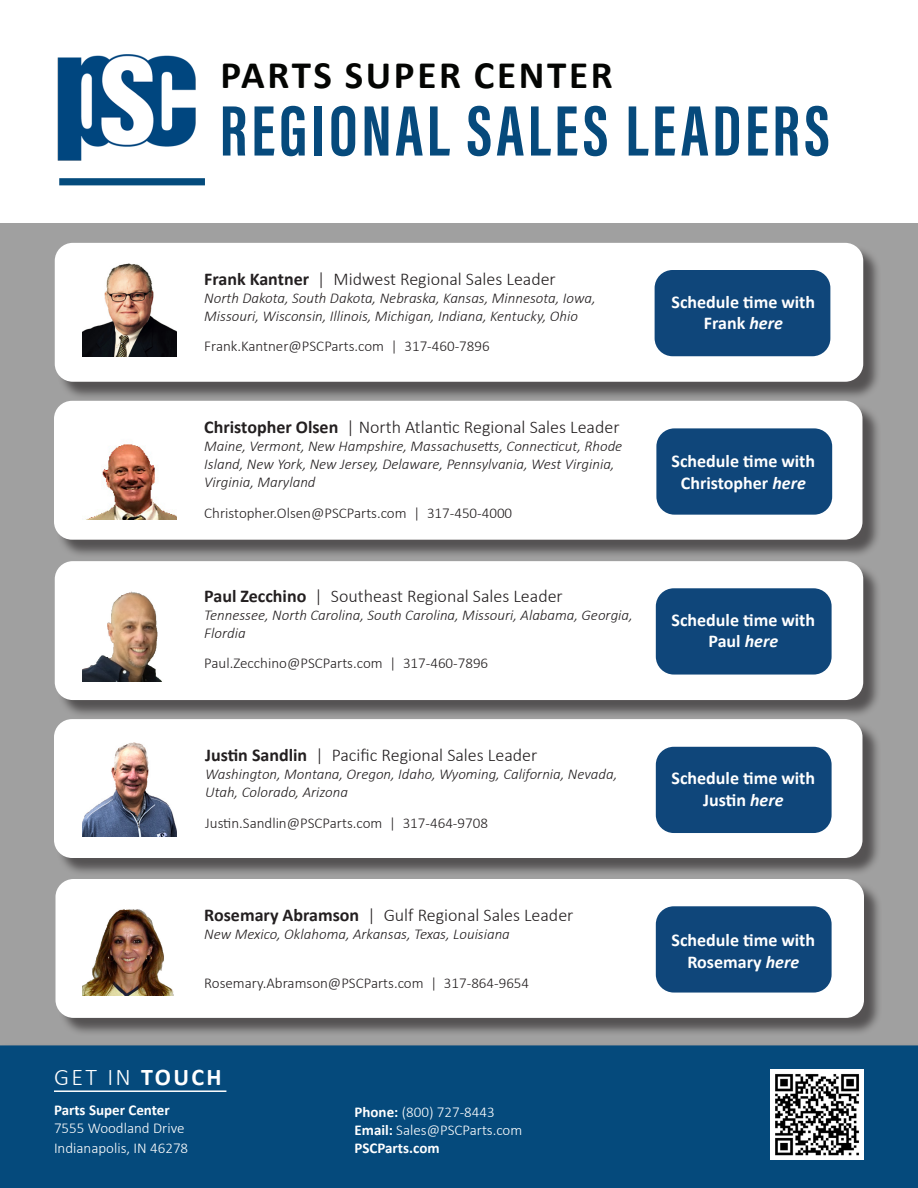
<style>
.page{position:relative;width:918px;height:1188px;background:#fff}
.page>*{position:absolute;margin:0;border:0;box-sizing:border-box;transform-origin:0 0}
.t1{font:73.5px "Acumin Variable Concept";letter-spacing:-.205em;color:#064a7c}
.t2{font:700 39px "Calibri";letter-spacing:.07em;color:#040503}
.t3{font:300 24px "Calibri";color:#fff}
.t4{font:300 18px "Calibri";color:#231f20}
.t5{font:700 18px/21.6px "Calibri";color:#fff;text-align:center}
.t6{font:italic 300 15px/18px "Calibri";color:#231f20}
.t7{font:300 15px "Calibri";color:#231f20}
.t8{font:300 15px "Calibri";color:#fff}
.t9{font:700 15px "Calibri";color:#fff}
.s1{font-weight:700}
.s2{font-style:italic}
</style>
<div class="page">
<div style="left:0;top:223px;width:918px;height:841px;background:#a0a0a0"></div>
<div style="left:1px;top:1046px;width:916px;height:141px;background:#054a7c"></div>
<div style="left:0;top:1045px;width:918px;height:143px;border:2px solid #054a7c"></div>
<hr style="left:54px;top:1090px;width:172px;height:2px;background:#fff">
<img style="left:771px;top:1069px;width:93px;height:91px">
<div style="left:59px;top:178px;width:146px;height:7px;background:#044b7c;border:2px solid #044b7c"></div>
<img style="left:57px;top:54px;width:139px;height:107px">
<div style="left:57px;top:245px;width:825px;height:156px;background:#231f20;opacity:.6"></div>
<div style="left:55px;top:243px;width:808px;height:139px;background:#fff;border-radius:18px"></div>
<div style="left:56px;top:403px;width:825px;height:156px;background:#231f20;opacity:.6"></div>
<div style="left:54px;top:401px;width:808px;height:139px;background:#fff;border-radius:18px"></div>
<div style="left:57px;top:563px;width:825px;height:156px;background:#231f20;opacity:.6"></div>
<div style="left:55px;top:561px;width:808px;height:139px;background:#fff;border-radius:18px"></div>
<div style="left:56px;top:721px;width:825px;height:156px;background:#231f20;opacity:.6"></div>
<div style="left:54px;top:719px;width:808px;height:139px;background:#fff;border-radius:18px"></div>
<div style="left:58px;top:881px;width:825px;height:156px;background:#231f20;opacity:.6"></div>
<div style="left:56px;top:879px;width:808px;height:139px;background:#fff;border-radius:18px"></div>
<div style="left:655px;top:270px;width:175px;height:86px;background:#0f467a;border-radius:18px"></div>
<div style="left:656px;top:428px;width:176px;height:87px;background:#0f467a;border-radius:18px"></div>
<div style="left:656px;top:588px;width:176px;height:87px;background:#0f467a;border-radius:18px"></div>
<div style="left:656px;top:747px;width:176px;height:86px;background:#0f467a;border-radius:18px"></div>
<div style="left:656px;top:906px;width:176px;height:87px;background:#0f467a;border-radius:18px"></div>
<img style="left:83px;top:742px;width:94px;height:94px">
<img style="left:85px;top:444px;width:92px;height:76px">
<img style="left:83px;top:591px;width:79px;height:90px">
<img style="left:83px;top:909px;width:91px;height:87px">
<img style="left:83px;top:263px;width:94px;height:93px">
<p class="t2" style="left:220px;top:48px;width:394px">PARTS SUPER CENTER</p>
<p class="t1" style="left:220px;top:79px;width:630px">REGIONAL SALES LEADERS</p>
<p class="t4" style="left:204px;top:268px;width:353px"><span class="s1">Frank Kantner</span> | Midwest Regional Sales Leader</p>
<p class="t6" style="left:204px;top:289px;width:393px">North Dakota, South Dakota, Nebraska, Kansas, Minnesota, Iowa,<br>Missouri, Wisconsin, Illinois, Michigan, Indiana, Kentucky, Ohio</p>
<p class="t7" style="left:204px;top:337px;width:287px">Frank.Kantner@PSCParts.com | 317-460-7896</p>
<p class="t4" style="left:204px;top:416px;width:417px"><span class="s1">Christopher Olsen</span> | North Atlantic Regional Sales Leader</p>
<p class="t6" style="left:204px;top:437px;width:420px">Maine, Vermont, New Hampshire, Massachusetts, Connecticut, Rhode<br>Island, New York, New Jersey, Delaware, Pennsylvania, West Virginia,<br>Virginia, Maryland</p>
<p class="t7" style="left:204px;top:503px;width:309px">Christopher.Olsen@PSCParts.com | 317-450-4000</p>
<p class="t4" style="left:204px;top:585px;width:360px"><span class="s1">Paul Zecchino</span> | Southeast Regional Sales Leader</p>
<p class="t6" style="left:204px;top:606px;width:430px">Tennessee, North Carolina, South Carolina, Missouri, Alabama, Georgia,<br>Flordia</p>
<p class="t7" style="left:204px;top:654px;width:285px">Paul.Zecchino@PSCParts.com | 317-460-7896</p>
<p class="t4" style="left:205px;top:744px;width:334px"><span class="s1">Justin Sandlin</span> | Pacific Regional Sales Leader</p>
<p class="t6" style="left:205px;top:765px;width:414px">Washington, Montana, Oregon, Idaho, Wyoming, California, Nevada,<br>Utah, Colorado, Arizona</p>
<p class="t7" style="left:205px;top:814px;width:284px">Justin.Sandlin@PSCParts.com | 317-464-9708</p>
<p class="t4" style="left:204px;top:904px;width:371px"><span class="s1">Rosemary Abramson</span> | Gulf Regional Sales Leader</p>
<p class="t6" style="left:204px;top:925px;width:307px">New Mexico, Oklahoma, Arkansas, Texas, Louisiana</p>
<p class="t7" style="left:204px;top:973px;width:326px">Rosemary.Abramson@PSCParts.com | 317-864-9654</p>
<p class="t3" style="left:54px;top:1062px;width:169px">GET IN <span class="s1">TOUCH</span></p>
<p class="t9" style="left:54px;top:1099px;width:117px">Parts Super Center</p>
<p class="t8" style="left:54px;top:1119px;width:132px">7555 Woodland Drive</p>
<p class="t8" style="left:54px;top:1139px;width:136px">Indianapolis, IN 46278</p>
<p class="t8" style="left:355px;top:1102px;width:142px"><span class="s1">Phone:</span> (800) 727-8443</p>
<p class="t8" style="left:355px;top:1120px;width:169px"><span class="s1">Email:</span> Sales@PSCParts.com</p>
<p class="t9" style="left:355px;top:1137px;width:87px">PSCParts.com</p>
<p class="t5" style="left:672px;top:290px;width:145px">Schedule time with<br>Frank <span class="s2">here</span></p>
<p class="t5" style="left:672px;top:450px;width:145px">Schedule time with<br>Christopher <span class="s2">here</span></p>
<p class="t5" style="left:672px;top:609px;width:145px">Schedule time with<br>Paul <span class="s2">here</span></p>
<p class="t5" style="left:672px;top:767px;width:145px">Schedule time with<br>Justin <span class="s2">here</span></p>
<p class="t5" style="left:672px;top:929px;width:145px">Schedule time with<br>Rosemary <span class="s2">here</span></p>
</div>
